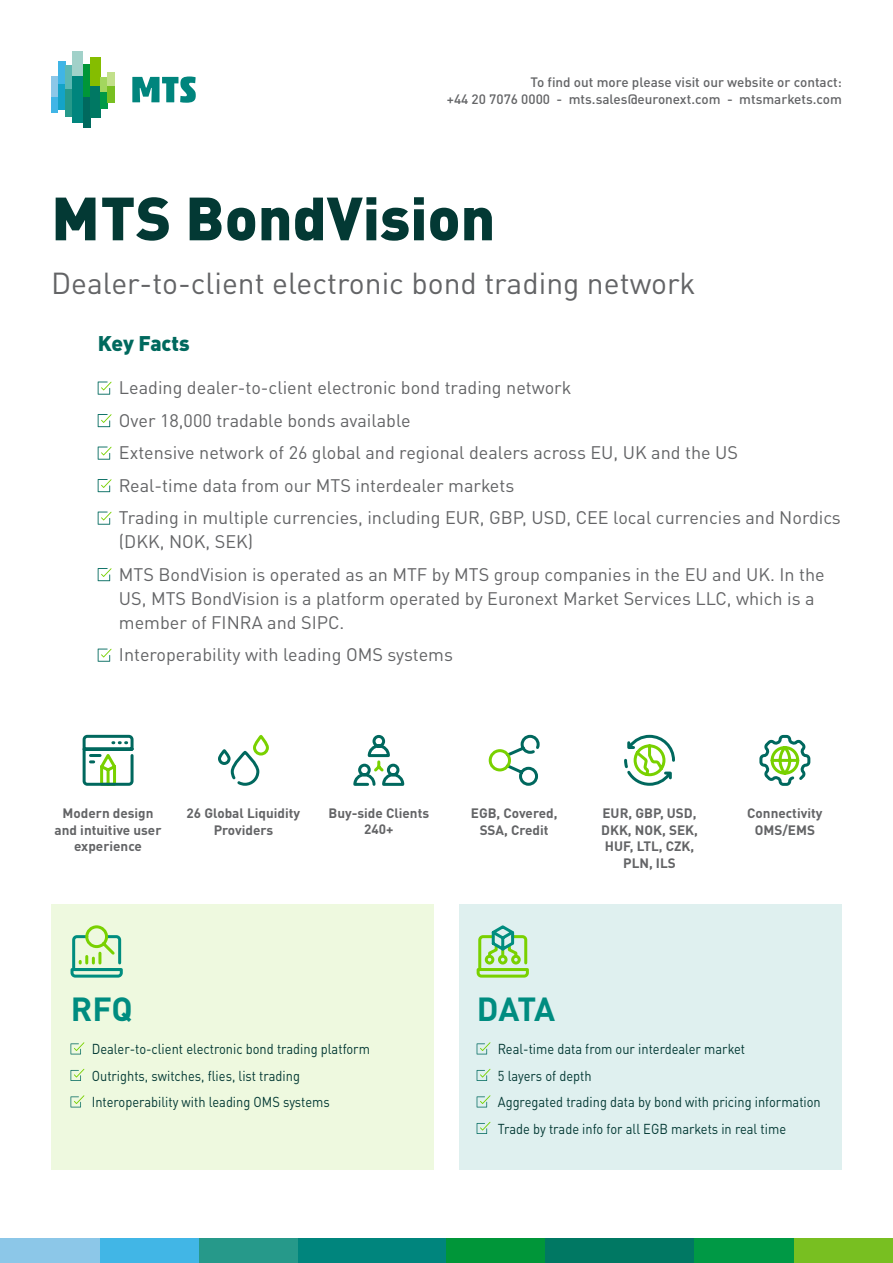
<style>
.page{position:relative;width:893px;height:1263px;background:#fff}
.page>*{position:absolute;margin:0;border:0;box-sizing:border-box;transform-origin:0 0}
.t1{font:900 60px "DIN Pro";color:#033934}
.t2{font:700 33px "DIN Pro";letter-spacing:-.015em;color:#008c80}
.t3{font:30px "DIN Pro";color:#636466}
.t4{font:900 21px "DIN Pro";letter-spacing:-.01em;color:#00695e}
.t5{font:18px/32.5px "DIN Pro";color:#636466}
.t6{font:14.25px/26.5px "DIN Pro";color:#033934;scale:.9 1}
.t7{font:700 13.5px/16.5px "DIN Pro";color:#636466;text-align:center}
.t8{font:500 13.5px/16.5px "DIN Pro";color:#636466;text-align:right}
</style>
<div class="page">
<div style="left:51px;top:904px;width:383px;height:265px;background:#eef9df"></div>
<div style="left:459px;top:904px;width:383px;height:265px;background:#dff0ef"></div>
<svg style="left:98px;top:381px;width:14px;height:14px"></svg>
<svg style="left:98px;top:414px;width:14px;height:13px"></svg>
<svg style="left:98px;top:447px;width:14px;height:13px"></svg>
<svg style="left:98px;top:479px;width:14px;height:13px"></svg>
<svg style="left:98px;top:512px;width:14px;height:13px"></svg>
<svg style="left:98px;top:568px;width:14px;height:13px"></svg>
<svg style="left:98px;top:649px;width:14px;height:13px"></svg>
<svg style="left:71px;top:1042px;width:13px;height:12px"></svg>
<svg style="left:71px;top:1069px;width:13px;height:12px"></svg>
<svg style="left:71px;top:1095px;width:13px;height:12px"></svg>
<svg style="left:477px;top:1042px;width:13px;height:12px"></svg>
<svg style="left:477px;top:1069px;width:13px;height:12px"></svg>
<svg style="left:477px;top:1095px;width:13px;height:12px"></svg>
<svg style="left:477px;top:1122px;width:13px;height:12px"></svg>
<svg style="left:504px;top:734px;width:36px;height:52px"></svg>
<div style="left:489px;top:749px;width:22px;height:22px;border:3px solid #79d100;border-radius:50%"></div>
<svg style="left:624px;top:734px;width:51px;height:52px"></svg>
<svg style="left:82px;top:734px;width:52px;height:52px"></svg>
<svg style="left:218px;top:751px;width:43px;height:35px"></svg>
<div style="left:253px;top:735px;width:16px;height:20px;border:3px solid #79d100;border-radius:6px"></div>
<svg style="left:353px;top:734px;width:52px;height:52px"></svg>
<svg style="left:759px;top:734px;width:52px;height:52px"></svg>
<svg style="left:70px;top:925px;width:53px;height:53px"></svg>
<svg style="left:476px;top:925px;width:53px;height:53px"></svg>
<svg style="left:132px;top:77px;width:64px;height:26px"></svg>
<div style="left:51px;top:77px;width:7px;height:20px;background:#8cc7e8"></div>
<div style="left:51px;top:97px;width:7px;height:16px;background:#40b5e6"></div>
<div style="left:58px;top:62px;width:7px;height:22px;background:#40b5e6"></div>
<div style="left:58px;top:84px;width:7px;height:25px;background:#14a3c7"></div>
<div style="left:65px;top:65px;width:7px;height:24px;background:#5cb8b3"></div>
<div style="left:65px;top:89px;width:7px;height:28px;background:#26998a"></div>
<div style="left:72px;top:51px;width:11px;height:26px;background:#a1d1c9"></div>
<div style="left:72px;top:77px;width:11px;height:46px;background:#00857d"></div>
<div style="left:83px;top:64px;width:7px;height:33px;background:#009638"></div>
<div style="left:83px;top:97px;width:7px;height:31px;background:#00695e"></div>
<div style="left:90px;top:57px;width:11px;height:29px;background:#85bd00"></div>
<div style="left:90px;top:86px;width:11px;height:32px;background:#007863"></div>
<div style="left:101px;top:77px;width:7px;height:15px;background:#a3d65e"></div>
<div style="left:101px;top:92px;width:7px;height:17px;background:#009945"></div>
<div style="left:108px;top:72px;width:7px;height:14px;background:#c2e08a"></div>
<div style="left:108px;top:86px;width:7px;height:17px;background:#78bf21"></div>
<div style="left:545px;top:1239px;width:150px;height:24px;background:#007863"></div>
<div style="left:446px;top:1239px;width:99px;height:24px;background:#009639"></div>
<div style="left:298px;top:1239px;width:148px;height:24px;background:#00857d"></div>
<div style="left:198px;top:1239px;width:100px;height:24px;background:#26998a"></div>
<div style="left:99px;top:1239px;width:99px;height:24px;background:#41b6e6"></div>
<div style="left:0;top:1239px;width:99px;height:24px;background:#8cc7e8"></div>
<div style="left:794px;top:1239px;width:99px;height:24px;background:#78bf21"></div>
<div style="left:695px;top:1239px;width:99px;height:24px;background:#009945"></div>
<p class="t8" style="left:447px;top:73px;width:397px">To find out more please visit our website or contact:<br>+44 20 7076 0000 - mts.sales@euronext.com - mtsmarkets.com</p>
<h1 class="t1" style="left:51px;top:167px;width:445px">MTS BondVision</h1>
<h3 class="t3" style="left:51px;top:259px;width:646px">Dealer-to-client electronic bond trading network</h3>
<p class="t4" style="left:98px;top:325px;width:94px">Key Facts</p>
<p class="t5" style="left:119px;top:370px;width:723px">Leading dealer-to-client electronic bond trading network<br>Over 18,000 tradable bonds available<br>Extensive network of 26 global and regional dealers across EU, UK and the US<br>Real-time data from our MTS interdealer markets<br>Trading in multiple currencies, including EUR, GBP, USD, CEE local currencies and Nordics</p>
<p class="t5" style="left:119px;top:524px;width:707px">(DKK, NOK, SEK)<br>MTS BondVision is operated as an MTF by MTS group companies in the EU and UK. In the</p>
<p class="t5" style="left:119px;top:585px;width:697px;line-height:24px">US, MTS BondVision is a platform operated by Euronext Market Services LLC, which is a member of FINRA and SIPC.</p>
<p class="t5" style="left:119px;top:637px;width:336px">Interoperability with leading OMS systems</p>
<p class="t7" style="left:328px;top:803px;width:102px">Buy-side Clients<br>240+</p>
<p class="t7" style="left:55px;top:804px;width:108px">Modern design and intuitive user experience</p>
<p class="t7" style="left:471px;top:804px;width:88px">EGB, Covered,<br>SSA, Credit</p>
<p class="t7" style="left:601px;top:804px;width:98px">EUR, GBP, USD,<br>DKK, NOK, SEK,<br>HUF, LTL, CZK,<br>PLN, ILS</p>
<p class="t7" style="left:747px;top:803px;width:77px">Connectivity<br>OMS/EMS</p>
<p class="t7" style="left:187px;top:804px;width:115px">26 Global Liquidity<br>Providers</p>
<h2 class="t2" style="left:71px;top:982px;width:64px">RFQ</h2>
<p class="t6" style="left:92px;top:1034px;width:311px">Dealer-to-client electronic bond trading platform<br>Outrights, switches, flies, list trading<br>Interoperability with leading OMS systems</p>
<h2 class="t2" style="left:477px;top:982px;width:80px">DATA</h2>
<p class="t6" style="left:498px;top:1034px;width:360px">Real-time data from our interdealer market<br>5 layers of depth<br>Aggregated trading data by bond with pricing information Trade by trade info for all EGB markets in real time</p>
</div>
